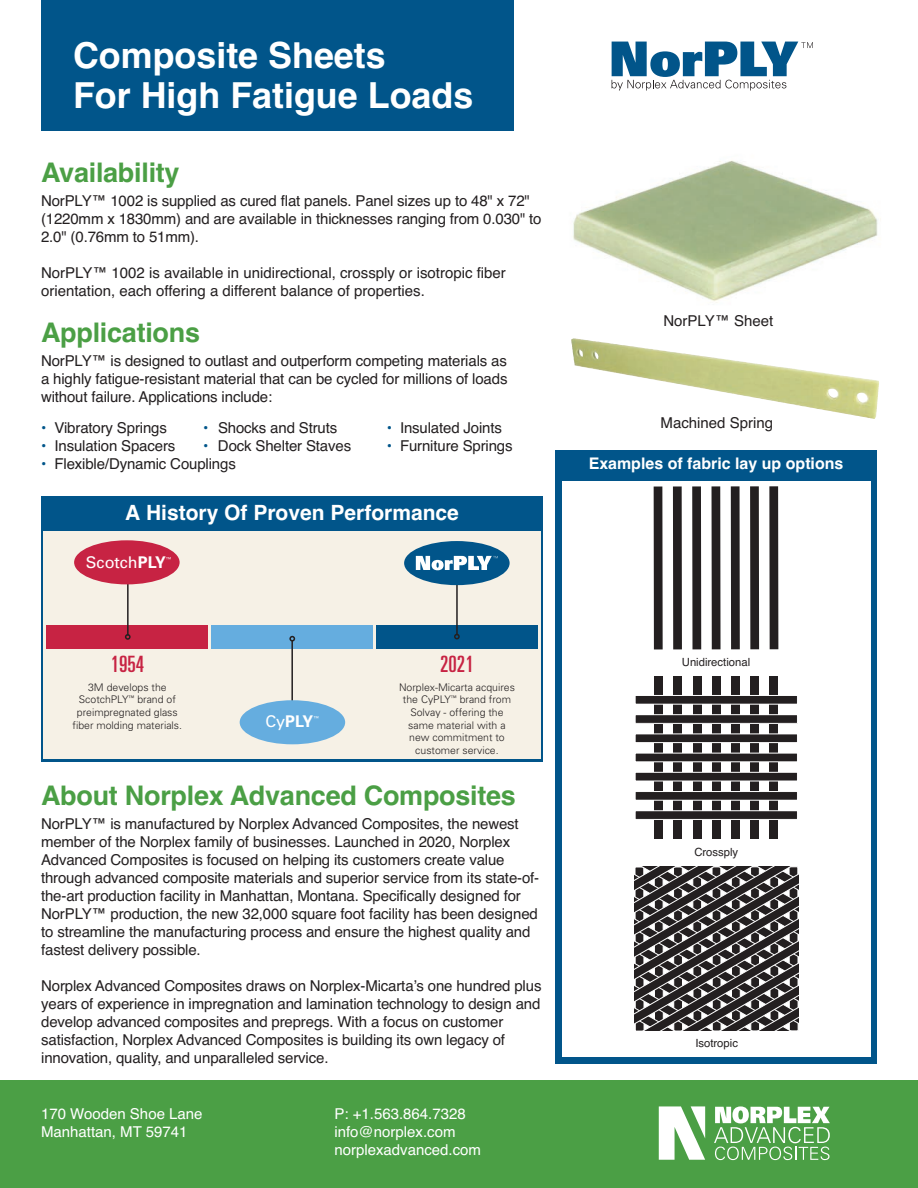
<style>
.page{position:relative;width:918px;height:1188px;background:#fff}
.page>*{position:absolute;margin:0;border:0;box-sizing:border-box;transform-origin:0 0}
.t1{font:700 35.85px/40.3px "Helvetica";color:#fff}
.t2{font:700 27px "Helvetica";letter-spacing:-.01em;color:#4b9f45}
.t3{font:ultra-condensed 22.5px "Univers";color:#c72343}
.t4{font:700 21px "Helvetica";color:#fff}
.t5{font:16.2px "Univers";color:#fff}
.t6{font:700 16.2px "Univers";color:#fff}
.t7{font:700 16.05px "Helvetica";color:#fff}
.t8{font:15px/18px "Helvetica";letter-spacing:-.01em;color:#231f20}
.t9{font:15px/18px "Helvetica";color:#fff}
.t10{font:11.25px "Helvetica";color:#231f20}
.t11{font:300 10.5px/12.6px "Univers";color:#231f20;text-align:center}
.t12{font:5.4px "Univers";color:#fff}
.s1{color:#01558a}
.s2{font-weight:700}
.s3{font-weight:400}
</style>
<div class="page">
<img style="left:573px;top:338px;width:222px;height:31px">
<div style="left:41px;top:0;width:473px;height:131px;background:#01558a"></div>
<svg style="left:611px;top:42px;width:202px;height:49px"></svg>
<div style="left:0;top:1080px;width:918px;height:108px;background:#4b9f45"></div>
<svg style="left:659px;top:1106px;width:46px;height:54px"></svg>
<svg style="left:714px;top:1106px;width:116px;height:54px"></svg>
<div style="left:555px;top:450px;width:322px;height:613px;background:#01558a"></div>
<div style="left:562px;top:481px;width:308px;height:575px;background:#fff"></div>
<div style="left:654px;top:487px;width:9px;height:162px;background:#231f20"></div>
<div style="left:673px;top:486px;width:9px;height:163px;background:#231f20"></div>
<div style="left:692px;top:486px;width:9px;height:163px;background:#231f20"></div>
<div style="left:712px;top:486px;width:9px;height:163px;background:#231f20"></div>
<div style="left:731px;top:486px;width:9px;height:163px;background:#231f20"></div>
<div style="left:750px;top:486px;width:9px;height:163px;background:#231f20"></div>
<div style="left:769px;top:486px;width:9px;height:163px;background:#231f20"></div>
<div style="left:654px;top:676px;width:9px;height:163px;background:#231f20"></div>
<div style="left:674px;top:676px;width:8px;height:163px;background:#231f20"></div>
<div style="left:693px;top:676px;width:8px;height:163px;background:#231f20"></div>
<div style="left:712px;top:676px;width:9px;height:163px;background:#231f20"></div>
<div style="left:731px;top:676px;width:9px;height:163px;background:#231f20"></div>
<div style="left:750px;top:676px;width:9px;height:163px;background:#231f20"></div>
<div style="left:770px;top:676px;width:8px;height:163px;background:#231f20"></div>
<div style="left:635px;top:695px;width:162px;height:9px;background:#231f20"></div>
<div style="left:635px;top:695px;width:163px;height:10px;border:1px solid #fff"></div>
<div style="left:635px;top:715px;width:162px;height:8px;background:#231f20"></div>
<div style="left:635px;top:714px;width:163px;height:10px;border:1px solid #fff"></div>
<div style="left:635px;top:734px;width:162px;height:9px;background:#231f20"></div>
<div style="left:635px;top:733px;width:163px;height:10px;border:1px solid #fff"></div>
<div style="left:635px;top:753px;width:162px;height:9px;background:#231f20"></div>
<div style="left:635px;top:772px;width:162px;height:9px;background:#231f20"></div>
<div style="left:635px;top:772px;width:163px;height:9px;border:1px solid #fff"></div>
<div style="left:635px;top:792px;width:162px;height:8px;background:#231f20"></div>
<div style="left:635px;top:791px;width:163px;height:10px;border:1px solid #fff"></div>
<div style="left:635px;top:811px;width:162px;height:8px;background:#231f20"></div>
<div style="left:635px;top:810px;width:163px;height:10px;border:1px solid #fff"></div>
<svg style="left:635px;top:867px;width:163px;height:163px;background:#575454"></svg>
<img style="left:573px;top:160px;width:305px;height:143px">
<div style="left:41px;top:496px;width:502px;height:266px;background:#01558a"></div>
<div style="left:44px;top:531px;width:497px;height:228px;background:#f6f1e6"></div>
<div style="left:46px;top:625px;width:162px;height:24px;background:#c72343"></div>
<div style="left:211px;top:625px;width:162px;height:24px;background:#65addf"></div>
<div style="left:376px;top:625px;width:162px;height:24px;background:#01558a"></div>
<hr style="left:127px;top:574px;width:2px;height:62px;background:#231f20">
<div style="left:74px;top:540px;width:106px;height:44px;background:#c72343;border-radius:50%"></div>
<svg style="left:125px;top:634px;width:6px;height:6px"></svg>
<hr style="left:456px;top:574px;width:2px;height:61px;background:#231f20">
<svg style="left:454px;top:634px;width:6px;height:5px"></svg>
<hr style="left:291px;top:640px;width:2px;height:61px;background:#231f20">
<svg style="left:289px;top:636px;width:6px;height:6px"></svg>
<div style="left:240px;top:700px;width:105px;height:44px;background:#65addf;border-radius:50%"></div>
<div style="left:404px;top:541px;width:106px;height:44px;background:#01558a;border-radius:50%"></div>
<svg style="left:416px;top:556px;width:82px;height:14px"></svg>
<h1 class="t1" style="left:73px;top:35px;width:402px">Composite Sheets<br>For High Fatigue Loads</h1>
<h2 class="t2" style="left:41px;top:157px;width:140px">Availability</h2>
<p class="t8" style="left:41px;top:191px;width:502px">NorPLY™ 1002 is supplied as cured flat panels. Panel sizes up to 48" x 72" (1220mm x 1830mm) and are available in thicknesses ranging from 0.030" to<br>2.0" (0.76mm to 51mm).</p>
<p class="t8" style="left:41px;top:263px;width:466px">NorPLY™ 1002 is available in unidirectional, crossply or isotropic fiber orientation, each offering a different balance of properties.</p>
<h2 class="t2" style="left:41px;top:317px;width:161px">Applications</h2>
<p class="t8" style="left:41px;top:351px;width:468px;text-align:justify">NorPLY™ is designed to outlast and outperform competing materials as a highly fatigue-resistant material that can be cycled for millions of loads without failure. Applications include:</p>
<p class="t8" style="left:41px;top:419px;width:127px"><span class="s1">•</span> Vibratory Springs</p>
<p class="t8" style="left:203px;top:419px;width:136px"><span class="s1">•</span> Shocks and Struts</p>
<p class="t8" style="left:387px;top:419px;width:117px"><span class="s1">•</span> Insulated Joints</p>
<p class="t8" style="left:41px;top:437px;width:136px"><span class="s1">•</span> Insulation Spacers</p>
<p class="t8" style="left:203px;top:437px;width:150px"><span class="s1">•</span> Dock Shelter Staves</p>
<p class="t8" style="left:387px;top:437px;width:127px"><span class="s1">•</span> Furniture Springs</p>
<p class="t8" style="left:41px;top:455px;width:196px"><span class="s1">•</span> Flexible/Dynamic Couplings</p>
<h3 class="t4" style="left:125px;top:500px;width:335px">A History Of Proven Performance</h3>
<p class="t5" style="left:86px;top:556px;width:82px">Scotch<span class="s2">PLY</span></p>
<p class="t12" style="left:166px;top:557px;width:7px">™</p>
<h3 class="t3" style="left:111px;top:656px;width:35px">1954</h3>
<p class="t11" style="left:73px;top:682px;width:111px">3M develops the<br>ScotchPLY<sup>™</sup> brand of preimpregnated glass fiber molding materials.</p>
<p class="t6" style="left:265px;top:716px;width:49px"><span class="s3">Cy</span>PLY</p>
<p class="t12" style="left:313px;top:716px;width:7px">™</p>
<h3 class="t3" style="left:440px;top:656px;width:35px">2021</h3>
<p class="t11" style="left:399px;top:682px;width:117px">Norplex-Micarta acquires the CyPLY<sup>™</sup> brand from<br>Solvay - offering the same material with a new commitment to customer service.</p>
<h2 class="t2" style="left:41px;top:780px;width:476px">About Norplex Advanced Composites</h2>
<p class="t8" style="left:41px;top:815px;width:500px">NorPLY™ is manufactured by Norplex Advanced Composites, the newest member of the Norplex family of businesses. Launched in 2020, Norplex Advanced Composites is focused on helping its customers create value through advanced composite materials and superior service from its state-of&shy;the-art production facility in Manhattan, Montana. Specifically designed for NorPLY™ production, the new 32,000 square foot facility has been designed to streamline the manufacturing process and ensure the highest quality and fastest delivery possible.</p>
<p class="t8" style="left:41px;top:977px;width:502px">Norplex Advanced Composites draws on Norplex-Micarta’s one hundred plus years of experience in impregnation and lamination technology to design and develop advanced composites and prepregs. With a focus on customer satisfaction, Norplex Advanced Composites is building its own legacy of innovation, quality, and unparalleled service.</p>
<p class="t9" style="left:41px;top:1105px;width:163px">170 Wooden Shoe Lane<br>Manhattan, MT 59741</p>
<p class="t9" style="left:334px;top:1105px;width:148px">P: +1.563.864.7328 info@norplex.com norplexadvanced.com</p>
<p class="t8" style="left:663px;top:312px;width:111px">NorPLY™ Sheet</p>
<p class="t8" style="left:661px;top:414px;width:114px">Machined Spring</p>
<p class="t7" style="left:589px;top:455px;width:256px">Examples of fabric lay up options</p>
<p class="t10" style="left:682px;top:656px;width:70px">Unidirectional</p>
<p class="t10" style="left:694px;top:845px;width:45px">Crossply</p>
<p class="t10" style="left:695px;top:1036px;width:44px">Isotropic</p>
</div>
